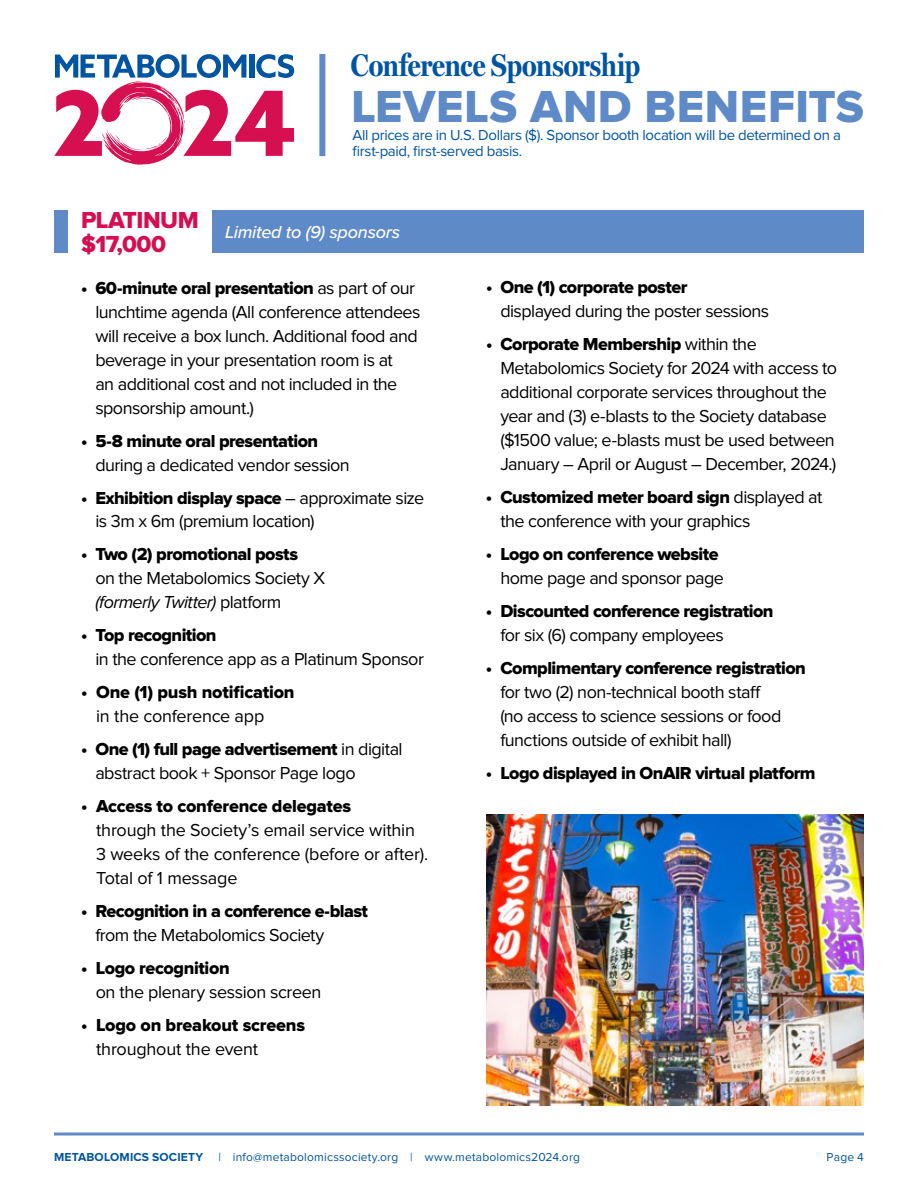
<style>
.page{position:relative;width:918px;height:1188px;background:#fff}
.page>*{position:absolute;margin:0;border:0;box-sizing:border-box;transform-origin:0 0}
.t1{font:46.5px "Proxima Nova Extrabld";letter-spacing:.01em;color:#5e8ac7}
.t2{font:700 31.5px "Miller Headline";letter-spacing:-.01em;color:#0054a1}
.t3{font:24px/24px "Proxima Nova Extrabld";letter-spacing:-.02em;color:#d60d4f}
.t4{font:18px/24px "Proxima Nova";letter-spacing:-.03em;color:#000}
.t5{font:18px "Proxima Nova Extrabld";letter-spacing:-.03em;color:#000}
.t6{font:18px/24px "Proxima Nova";letter-spacing:-.01em;color:#000}
.t7{font:18px "Proxima Nova Extrabld";letter-spacing:-.01em;color:#000}
.t8{font:italic 500 18px "Proxima Nova";letter-spacing:-.015em;color:#fff}
.t9{font:15px/16.5px "Proxima Nova";letter-spacing:-.025em;color:#0054a1}
.t10{font:12px "Proxima Nova";letter-spacing:.015em;color:#0054a1}
.t11{font:700 12px "Proxima Nova";letter-spacing:.02em;color:#0054a1}
.s1{font-family:"Proxima Nova"}
.s2{font-style:italic}
</style>
<div class="page">
<svg style="left:54px;top:1132px;width:810px;height:4px;background:#86a7d4"></svg>
<div style="left:212px;top:210px;width:652px;height:42px;background:#5e8ac7"></div>
<div style="left:54px;top:210px;width:14px;height:42px;background:#5e8ac7"></div>
<svg style="left:54px;top:54px;width:240px;height:111px"></svg>
<div style="left:319px;top:54px;width:6px;height:102px;background:#5e8ac7"></div>
<img style="left:486px;top:814px;width:378px;height:291px">
<h3 class="t3" style="left:81px;top:210px;width:119px">PLATINUM $17,000</h3>
<h2 class="t2" style="left:351px;top:46px;width:291px">Conference Sponsorship</h2>
<h1 class="t1" style="left:351px;top:85px;width:514px">LEVELS AND BENEFITS</h1>
<p class="t9" style="left:352px;top:127px;width:490px">All prices are in U.S. Dollars ($). Sponsor booth location will be determined on a first-paid, first-served basis.</p>
<p class="t8" style="left:225px;top:219px;width:177px">Limited to (9) sponsors</p>
<p class="t5" style="left:81px;top:279px;width:336px">• 60-minute oral presentation <span class="s1">as part of our</span></p>
<p class="t4" style="left:95px;top:300px;width:327px">lunchtime agenda (All conference attendees will receive a box lunch. Additional food and beverage in your presentation room is at<br>an additional cost and not included in the sponsorship amount.)</p>
<p class="t5" style="left:81px;top:432px;width:239px">• 5-8 minute oral presentation</p>
<p class="t4" style="left:95px;top:453px;width:256px">during a dedicated vendor session</p>
<p class="t5" style="left:81px;top:489px;width:345px">• Exhibition display space <span class="s1">– approximate size</span></p>
<p class="t4" style="left:95px;top:510px;width:221px">is 3m x 6m (premium location)</p>
<p class="t5" style="left:81px;top:546px;width:219px">• Two (2) promotional posts</p>
<p class="t4" style="left:95px;top:567px;width:231px">on the Metabolomics Society X <span class="s2">(formerly Twitter)</span> platform</p>
<p class="t5" style="left:81px;top:627px;width:137px">• Top recognition</p>
<p class="t4" style="left:95px;top:648px;width:330px">in the conference app as a Platinum Sponsor</p>
<p class="t7" style="left:81px;top:684px;width:215px">• One (1) push notification</p>
<p class="t6" style="left:96px;top:705px;width:170px">in the conference app</p>
<p class="t5" style="left:81px;top:741px;width:323px">• One (1) full page advertisement <span class="s1">in digital</span></p>
<p class="t4" style="left:95px;top:762px;width:262px">abstract book + Sponsor Page logo</p>
<p class="t7" style="left:81px;top:798px;width:272px">• Access to conference delegates</p>
<p class="t6" style="left:96px;top:819px;width:334px">through the Society’s email service within<br>3 weeks of the conference (before or after).<br>Total of 1 message</p>
<p class="t5" style="left:81px;top:903px;width:289px">• Recognition in a conference e-blast</p>
<p class="t4" style="left:95px;top:924px;width:231px">from the Metabolomics Society</p>
<p class="t5" style="left:81px;top:960px;width:150px">• Logo recognition</p>
<p class="t4" style="left:96px;top:981px;width:227px">on the plenary session screen</p>
<p class="t7" style="left:81px;top:1017px;width:226px">• Logo on breakout screens</p>
<p class="t6" style="left:96px;top:1038px;width:164px">throughout the event</p>
<p class="t5" style="left:486px;top:279px;width:203px">• One (1) corporate poster</p>
<p class="t4" style="left:500px;top:300px;width:270px">displayed during the poster sessions</p>
<p class="t5" style="left:486px;top:336px;width:272px">• Corporate Membership <span class="s1">within the</span></p>
<p class="t4" style="left:500px;top:357px;width:338px">Metabolomics Society for 2024 with access to additional corporate services throughout the year and (3) e-blasts to the Society database ($1500 value; e-blasts must be used between January – April or August – December, 2024.)</p>
<p class="t5" style="left:486px;top:489px;width:338px">• Customized meter board sign <span class="s1">displayed at</span></p>
<p class="t4" style="left:500px;top:510px;width:252px">the conference with your graphics</p>
<p class="t5" style="left:486px;top:546px;width:234px">• Logo on conference website</p>
<p class="t4" style="left:500px;top:567px;width:225px">home page and sponsor page</p>
<p class="t5" style="left:486px;top:603px;width:289px">• Discounted conference registration</p>
<p class="t4" style="left:500px;top:624px;width:225px">for six (6) company employees</p>
<p class="t5" style="left:486px;top:660px;width:321px">• Complimentary conference registration</p>
<p class="t4" style="left:500px;top:681px;width:283px">for two (2) non-technical booth staff (no access to science sessions or food functions outside of exhibit hall)</p>
<p class="t5" style="left:486px;top:765px;width:331px">• Logo displayed in OnAIR virtual platform</p>
<p class="t11" style="left:54px;top:1152px;width:151px">METABOLOMICS SOCIETY</p>
<p class="t10" style="left:218px;top:1152px;width:363px">| info@metabolomicssociety.org | www.metabolomics2024.org</p>
<p class="t10" style="left:827px;top:1152px;width:39px">Page 4</p>
</div>
